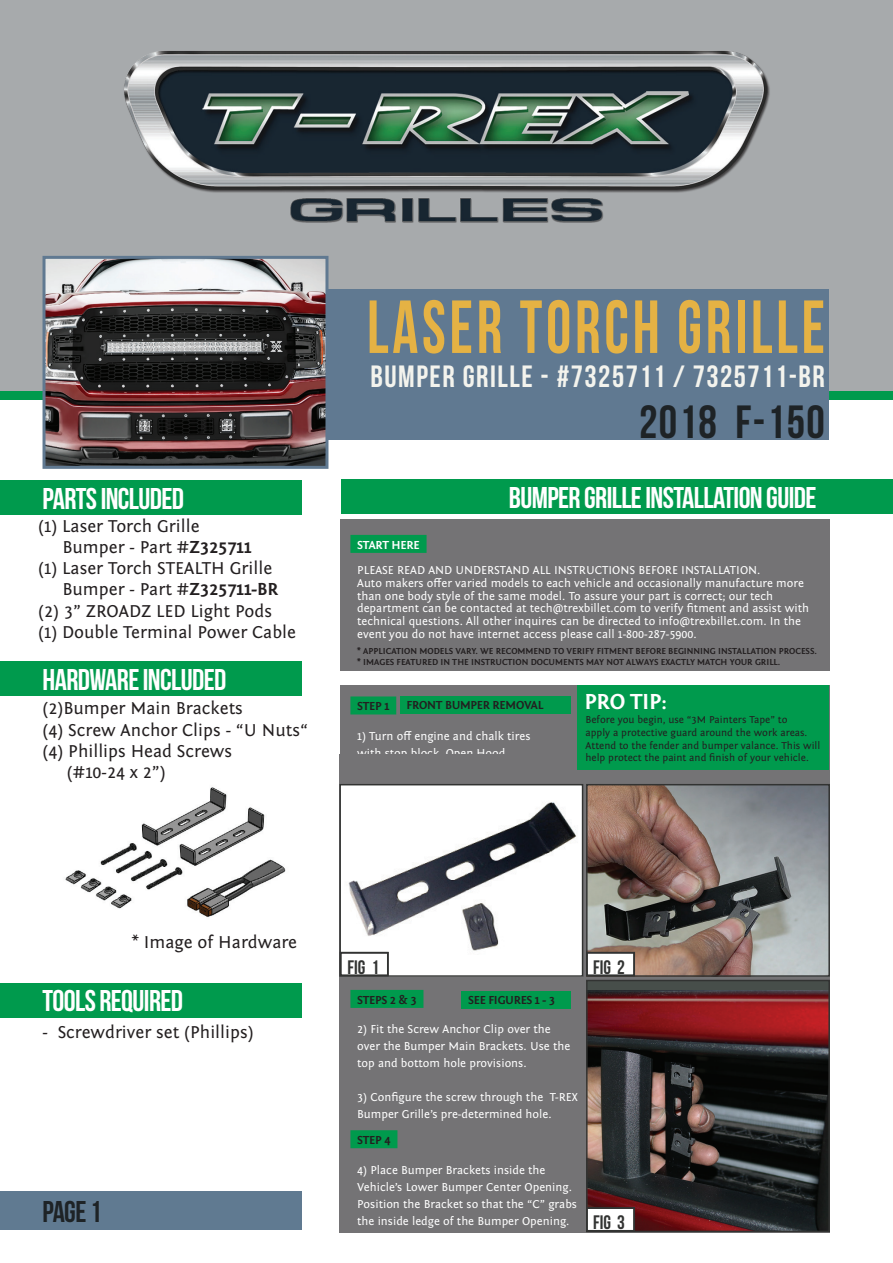
<style>
.page{position:relative;width:893px;height:1263px;background:#fff}
.page>*{position:absolute;margin:0;border:0;box-sizing:border-box;transform-origin:0 0}
.t1{font:75px "Bebas Neue";letter-spacing:.06em;color:#e5b244;scale:.85 1}
.t2{font:46.5px "Bebas Neue";letter-spacing:.03em;color:#1e2326}
.t3{font:30.75px "Bebas Neue";letter-spacing:.05em;color:#f3f3ed}
.t4{font:30px "Bebas Neue";letter-spacing:-.02em;color:#fff}
.t5{font:30px "Bebas Neue";color:#1e2326}
.t6{font:700 22.5px "Fontin Sans";letter-spacing:-.02em;color:#fff}
.t7{font:19.5px "Bebas Neue";color:#323332}
.t8{font:18px "Fontin Sans";color:#231f20}
.t9{font:12px/17px "Fontin Sans";color:#fff}
.t10{font:700 12px "Fontin Sans";letter-spacing:-.02em;color:#231f20}
.t11{font:700 12px "Fontin Sans";letter-spacing:-.02em;color:#fff}
.t12{font:10.5px/12.8px "Fontin Sans";color:#231f20}
.t13{font:700 9px/11.1px "Fontin Sans";color:#231f20}
.s1{font-weight:700}
</style>
<div class="page">
<div style="left:0;top:0;width:893px;height:391px;background:#a7aaac"></div>
<div style="left:0;top:391px;width:893px;height:9px;background:#009a4d"></div>
<div style="left:0;top:1191px;width:301px;height:39px;background:#607a91"></div>
<div style="left:340px;top:519px;width:489px;height:152px;background:#747375"></div>
<div style="left:350px;top:535px;width:77px;height:18px;background:#009a4d"></div>
<div style="left:340px;top:685px;width:489px;height:105px;background:#747375"></div>
<div style="left:350px;top:696px;width:46px;height:18px;background:#009a4d"></div>
<div style="left:339px;top:754px;width:491px;height:478px;background:#747375"></div>
<div style="left:350px;top:990px;width:73px;height:18px;background:#009a4d"></div>
<div style="left:350px;top:1130px;width:47px;height:18px;background:#009a4d"></div>
<div style="left:400px;top:696px;width:171px;height:18px;background:#009a4d"></div>
<div style="left:462px;top:990px;width:109px;height:18px;background:#009a4d"></div>
<div style="left:577px;top:685px;width:252px;height:84px;background:#009a4d"></div>
<img style="left:342px;top:787px;width:238px;height:187px">
<div style="left:339px;top:784px;width:244px;height:193px;border:2px solid #323332"></div>
<img style="left:589px;top:787px;width:238px;height:187px">
<div style="left:586px;top:784px;width:244px;height:193px;border:2px solid #323332"></div>
<div style="left:587px;top:980px;width:242px;height:251px;background:#474e4a"></div>
<img style="left:589px;top:991px;width:238px;height:238px">
<div style="left:586px;top:980px;width:244px;height:252px;border:2px solid #323332"></div>
<div style="left:340px;top:952px;width:49px;height:24px;background:#fff"></div>
<div style="left:340px;top:952px;width:49px;height:24px;border:2px solid #323332"></div>
<div style="left:586px;top:952px;width:49px;height:24px;background:#fff"></div>
<div style="left:586px;top:952px;width:49px;height:24px;border:2px solid #323332"></div>
<div style="left:586px;top:1207px;width:49px;height:24px;background:#fff"></div>
<div style="left:586px;top:1207px;width:49px;height:25px;border:2px solid #323332"></div>
<img style="left:65px;top:787px;width:221px;height:130px">
<div style="left:0;top:983px;width:302px;height:34px;background:#009a4d"></div>
<div style="left:0;top:662px;width:302px;height:34px;background:#009a4d"></div>
<div style="left:0;top:480px;width:302px;height:34px;background:#009a4d"></div>
<div style="left:327px;top:289px;width:502px;height:151px;background:#607991"></div>
<div style="left:341px;top:480px;width:552px;height:34px;background:#009a4d"></div>
<img style="left:47px;top:260px;width:277px;height:205px">
<div style="left:43px;top:256px;width:285px;height:213px;border:3px solid #607991"></div>
<img style="left:119px;top:51px;width:651px;height:206px">
<h3 class="t4" style="left:43px;top:482px;width:143px">PARTS INCLUDED</h3>
<h3 class="t8" style="left:38px;top:516px;width:163px">(1) Laser Torch Grille</h3>
<h3 class="t8" style="left:63px;top:537px;width:190px">Bumper - Part #<span class="s1">Z325711</span></h3>
<h3 class="t8" style="left:38px;top:558px;width:235px">(1) Laser Torch STEALTH Grille</h3>
<h3 class="t8" style="left:63px;top:579px;width:217px">Bumper - Part #<span class="s1">Z325711-BR</span></h3>
<h3 class="t8" style="left:38px;top:601px;width:235px">(2) 3” ZROADZ LED Light Pods</h3>
<h3 class="t8" style="left:38px;top:622px;width:259px">(1) Double Terminal Power Cable</h3>
<h3 class="t4" style="left:43px;top:663px;width:185px">HARDWARE INCLUDED</h3>
<h3 class="t8" style="left:43px;top:699px;width:202px">(2)Bumper Main Brackets</h3>
<h3 class="t8" style="left:43px;top:720px;width:267px">(4) Screw Anchor Clips - “U Nuts“</h3>
<h3 class="t8" style="left:43px;top:741px;width:191px">(4) Phillips Head Screws</h3>
<h3 class="t8" style="left:67px;top:762px;width:100px">(#10-24 x 2”)</h3>
<h1 class="t1" style="left:367px;top:286px;width:540px">LASER TORCH GRILLE</h1>
<h3 class="t3" style="left:370px;top:359px;width:456px">BUMPER GRILLE - #7325711 / 7325711-BR</h3>
<h2 class="t2" style="left:639px;top:396px;width:187px">2018 F-150</h2>
<h3 class="t4" style="left:509px;top:481px;width:309px">BUMPER GRILLE INSTALLATION GUIDE</h3>
<p class="t11" style="left:357px;top:538px;width:64px">START HERE</p>
<p class="t9" style="left:357px;top:564px;width:453px;line-height:12.8px">PLEASE READ AND UNDERSTAND ALL INSTRUCTIONS BEFORE INSTALLATION.<br>Auto makers offer varied models to each vehicle and occasionally manufacture more than one body style of the same model. To assure your part is correct; our tech department can be contacted at tech@trexbillet.com to verify fitment and assist with technical questions. All other inquires can be directed to info@trexbillet.com. In the event you do not have internet access please call 1-800-287-5900.</p>
<p class="t13" style="left:357px;top:645px;width:461px">* APPLICATION MODELS VARY. WE RECOMMEND TO VERIFY FITMENT BEFORE BEGINNING INSTALLATION PROCESS. * IMAGES FEATURED IN THE INSTRUCTION DOCUMENTS MAY NOT ALWAYS EXACTLY MATCH YOUR GRILL.</p>
<p class="t10" style="left:406px;top:699px;width:139px">FRONT BUMPER REMOVAL</p>
<h3 class="t6" style="left:584px;top:689px;width:84px">PRO TIP:</h3>
<p class="t12" style="left:585px;top:713px;width:236px">Before you begin, use “3M Painters Tape” to<br>apply a protective guard around the work areas.<br>Attend to the fender and bumper valance. This will help protect the paint and finish of your vehicle.</p>
<p class="t10" style="left:357px;top:700px;width:34px">STEP 1</p>
<p class="t9" style="left:357px;top:728px;width:175px">1) Turn off engine and chalk tires with stop block. Open Hood.</p>
<h3 class="t8" style="left:132px;top:932px;width:167px">* Image of Hardware</h3>
<h3 class="t4" style="left:43px;top:984px;width:142px">TOOLS REQUIRED</h3>
<h3 class="t8" style="left:43px;top:1022px;width:213px">- Screwdriver set (Phillips)</h3>
<h3 class="t5" style="left:42px;top:1195px;width:61px">PAGE 1</h3>
<h3 class="t7" style="left:347px;top:956px;width:33px">FIG 1</h3>
<h3 class="t7" style="left:593px;top:956px;width:33px">FIG 2</h3>
<p class="t10" style="left:357px;top:993px;width:61px">STEPS 2 &amp; 3</p>
<p class="t9" style="left:357px;top:1021px;width:215px">2) Fit the Screw Anchor Clip over the over the Bumper Main Brackets. Use the top and bottom hole provisions.</p>
<p class="t9" style="left:357px;top:1089px;width:222px">3) Configure the screw through the T-REX<br>Bumper Grille’s pre-determined hole.</p>
<p class="t10" style="left:357px;top:1133px;width:35px">STEP 4</p>
<p class="t9" style="left:357px;top:1161px;width:221px">4) Place Bumper Brackets inside the Vehicle’s Lower Bumper Center Opening.<br>Position the Bracket so that the “C” grabs the inside ledge of the Bumper Opening.</p>
<p class="t10" style="left:468px;top:993px;width:88px">SEE FIGURES 1 - 3</p>
<h3 class="t7" style="left:593px;top:1211px;width:33px">FIG 3</h3>
</div>
